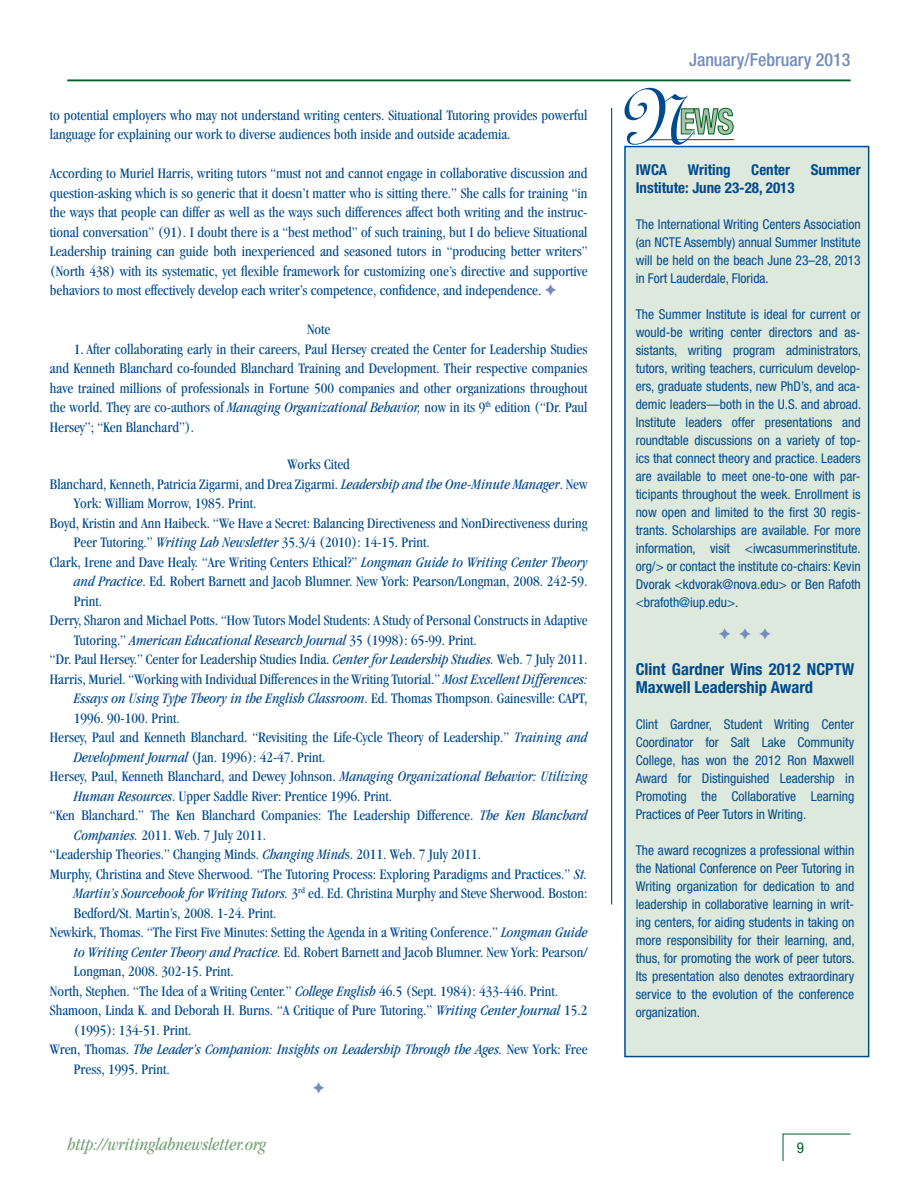
<style>
.page{position:relative;width:918px;height:1188px;background:#fff}
.page>*{position:absolute;margin:0;border:0;box-sizing:border-box;transform-origin:0 0}
.t1{font:italic condensed 18px "Garamond";color:#77a279}
.t2{font:500 condensed 18px "Helvetica Neue";color:#748cbb}
.t3{font:700 condensed 16.5px/18px "Helvetica Neue";color:#004a8d}
.t4{font:condensed 15px/19.5px "Garamond";color:#004a8d;text-align:justify}
.t5{font:italic condensed 15px "Garamond";color:#004a8d}
.t6{font:700 condensed 15px "Helvetica Neue";color:#004a8d}
.t7{font:condensed 15px "Helvetica Neue";color:#006224}
.t8{font:condensed 13.5px/18px "Helvetica Neue";color:#004a8d;text-align:justify}
.s1{font-style:italic}
.s2{font-style:normal}
</style>
<div class="page">
<svg style="left:782px;top:1133px;width:69px;height:28px"></svg>
<hr style="left:611px;top:108px;width:1px;height:796px;background:#006224">
<hr style="left:67px;top:80px;width:783px;height:1px;background:#006224">
<div style="left:624px;top:146px;width:245px;height:911px;background:#dee9dd;border:2px solid #004a8d"></div>
<svg style="left:624px;top:87px;width:109px;height:59px"></svg>
<hr style="left:648px;top:139px;width:86px;height:1px;background:#004a8d">
<p class="t4" style="left:50px;top:105px;width:539px">to potential employers who may not understand writing centers. Situational Tutoring provides powerful language for explaining our work to diverse audiences both inside and outside academia.</p>
<p class="t4" style="left:50px;top:164px;width:539px">According to Muriel Harris, writing tutors “must not and cannot engage in collaborative discussion and question-asking which is so generic that it doesn’t matter who is sitting there.” She calls for training “in the ways that people can differ as well as the ways such differences affect both writing and the instruc&shy;tional conversation” (91). I doubt there is a “best method” of such training, but I do believe Situational Leadership training can guide both inexperienced and seasoned tutors in “producing better writers” (North 438) with its systematic, yet flexible framework for customizing one’s directive and supportive behaviors to most effectively develop each writer’s competence, confidence, and independence.</p>
<p class="t4" style="left:307px;top:320px;width:25px">Note</p>
<p class="t4" style="left:50px;top:339px;width:539px;text-indent:24px">1. After collaborating early in their careers, Paul Hersey created the Center for Leadership Studies and Kenneth Blanchard co-founded Blanchard Training and Development. Their respective companies have trained millions of professionals in Fortune 500 companies and other organizations throughout the world. They are co-authors of <span class="s1">Managing Organizational Behavior,</span> now in its 9<sup>th</sup> edition (“Dr. Paul Hersey”; “Ken Blanchard”).</p>
<p class="t4" style="left:288px;top:455px;width:64px">Works Cited</p>
<p class="t4" style="left:50px;top:474px;width:539px">Blanchard, Kenneth, Patricia Zigarmi, and Drea Zigarmi. <span class="s1">Leadership and the One-Minute Manager</span>. New</p>
<p class="t4" style="left:74px;top:494px;width:184px">York: William Morrow, 1985. Print.</p>
<p class="t4" style="left:50px;top:513px;width:539px">Boyd, Kristin and Ann Haibeck. “We Have a Secret: Balancing Directiveness and NonDirectiveness during</p>
<p class="t4" style="left:74px;top:533px;width:357px">Peer Tutoring.” <span class="s1">Writing Lab Newsletter</span> 35.3/4 (2010): 14-15. Print.</p>
<p class="t4" style="left:50px;top:552px;width:539px">Clark, Irene and Dave Healy. “Are Writing Centers Ethical?” <span class="s1">Longman Guide to Writing Center Theory</span></p>
<p class="t4" style="left:74px;top:572px;width:515px"><span class="s1">and Practice</span>. Ed. Robert Barnett and Jacob Blumner. New York: Pearson/Longman, 2008. 242-59.</p>
<p class="t4" style="left:74px;top:591px;width:30px">Print.</p>
<p class="t4" style="left:50px;top:611px;width:539px">Derry, Sharon and Michael Potts. “How Tutors Model Students: A Study of Personal Constructs in Adaptive</p>
<p class="t5" style="left:74px;top:632px;width:404px"><span class="s2">Tutoring.”</span> American Educational Research Journal <span class="s2">35 (1998): 65-99. Print.</span></p>
<p class="t4" style="left:50px;top:650px;width:539px">“Dr. Paul Hersey.” Center for Leadership Studies India. <span class="s1">Center for Leadership Studies.</span> Web. 7 July 2011.</p>
<p class="t4" style="left:50px;top:669px;width:539px">Harris, Muriel. “Working with Individual Differences in the Writing Tutorial.” <span class="s1">Most Excellent Differences:</span></p>
<p class="t5" style="left:74px;top:690px;width:515px">Essays on Using Type Theory in the English Classroom<span class="s2">. Ed. Thomas Thompson. Gainesville: CAPT,</span></p>
<p class="t4" style="left:74px;top:708px;width:107px">1996. 90-100. Print.</p>
<p class="t4" style="left:50px;top:728px;width:539px">Hersey, Paul and Kenneth Blanchard. “Revisiting the Life-Cycle Theory of Leadership.” <span class="s1">Training and</span></p>
<p class="t4" style="left:74px;top:747px;width:253px"><span class="s1">Development Journal</span> (Jan. 1996): 42-47. Print.</p>
<p class="t4" style="left:50px;top:767px;width:539px">Hersey, Paul, Kenneth Blanchard, and Dewey Johnson. <span class="s1">Managing Organizational Behavior: Utilizing</span></p>
<p class="t4" style="left:74px;top:786px;width:320px"><span class="s1">Human Resources</span>. Upper Saddle River: Prentice 1996. Print.</p>
<p class="t4" style="left:50px;top:806px;width:539px">“Ken Blanchard.” The Ken Blanchard Companies: The Leadership Difference. <span class="s1">The Ken Blanchard</span></p>
<p class="t4" style="left:74px;top:825px;width:194px"><span class="s1">Companies.</span> 2011. Web. 7 July 2011.</p>
<p class="t4" style="left:50px;top:845px;width:433px">“Leadership Theories.” Changing Minds. <span class="s1">Changing Mind</span>s. 2011. Web. 7 July 2011.</p>
<p class="t4" style="left:50px;top:864px;width:539px">Murphy, Christina and Steve Sherwood. “The Tutoring Process: Exploring Paradigms and Practices.” <span class="s1">St.</span></p>
<p class="t4" style="left:74px;top:884px;width:515px"><span class="s1">Martin’s Sourcebook for Writing Tutors.</span> 3<sup>rd</sup> ed. Ed. Christina Murphy and Steve Sherwood. Boston:</p>
<p class="t4" style="left:74px;top:903px;width:204px">Bedford/St. Martin’s, 2008. 1-24. Print.</p>
<p class="t4" style="left:50px;top:923px;width:539px">Newkirk, Thomas. “The First Five Minutes: Setting the Agenda in a Writing Conference.” <span class="s1">Longman Guide</span></p>
<p class="t4" style="left:74px;top:942px;width:515px"><span class="s1">to Writing Center Theory and Practice.</span> Ed. Robert Barnett and Jacob Blumner. New York: Pearson/</p>
<p class="t4" style="left:74px;top:962px;width:161px">Longman, 2008. 302-15. Print.</p>
<p class="t4" style="left:50px;top:981px;width:510px">North, Stephen. “The Idea of a Writing Center.” <span class="s1">College English</span> 46.5 (Sept. 1984): 433-446. Print.</p>
<p class="t4" style="left:50px;top:1001px;width:539px">Shamoon, Linda K. and Deborah H. Burns. “A Critique of Pure Tutoring.” <span class="s1">Writing Center Journal</span> 15.2</p>
<p class="t4" style="left:74px;top:1020px;width:119px">(1995): 134-51. Print.</p>
<p class="t5" style="left:50px;top:1041px;width:539px"><span class="s2">Wren, Thomas.</span> The Leader’s Companion: Insights on Leadership Through the Ages. <span class="s2">New York: Free</span></p>
<p class="t4" style="left:74px;top:1059px;width:97px">Press, 1995. Print.</p>
<p class="t2" style="left:689px;top:49px;width:163px">January/February 2013</p>
<p class="t6" style="left:636px;top:161px;width:33px">IWCA</p>
<p class="t6" style="left:688px;top:161px;width:45px">Writing</p>
<p class="t6" style="left:751px;top:161px;width:40px">Center</p>
<p class="t6" style="left:811px;top:161px;width:51px">Summer</p>
<p class="t6" style="left:636px;top:179px;width:160px">Institute: June 23-28, 2013</p>
<p class="t8" style="left:636px;top:215px;width:227px">The International Writing Centers Association (an NCTE Assembly) annual Summer Institute will be held on the beach June 23–28, 2013 in Fort Lauderdale, Florida.</p>
<p class="t8" style="left:636px;top:305px;width:227px">The Summer Institute is ideal for current or would-be writing center directors and as&shy;sistants, writing program administrators, tutors, writing teachers, curriculum develop&shy;ers, graduate students, new PhD’s, and aca&shy;demic leaders—both in the U.S. and abroad.<br>Institute leaders offer presentations and roundtable discussions on a variety of top&shy;ics that connect theory and practice. Leaders are available to meet one-to-one with par&shy;ticipants throughout the week. Enrollment is now open and limited to the first 30 regis&shy;trants. Scholarships are available. For more information, visit &lt;iwcasummerinstitute. org/&gt; or contact the institute co-chairs: Kevin Dvorak &lt;kdvorak@nova.edu&gt; or Ben Rafoth &lt;brafoth@iup.edu&gt;.</p>
<p class="t3" style="left:636px;top:660px;width:220px">Clint Gardner Wins 2012 NCPTW<br>Maxwell Leadership Award</p>
<p class="t8" style="left:636px;top:715px;width:220px">Clint Gardner, Student Writing Center Coordinator for Salt Lake Community College, has won the 2012 Ron Maxwell Award for Distinguished Leadership in Promoting the Collaborative Learning Practices of Peer Tutors in Writing.</p>
<p class="t8" style="left:636px;top:841px;width:221px">The award recognizes a professional within the National Conference on Peer Tutoring in Writing organization for dedication to and leadership in collaborative learning in writ&shy;ing centers, for aiding students in taking on more responsibility for their learning, and, thus, for promoting the work of peer tutors.<br>Its presentation also denotes extraordinary service to the evolution of the conference organization.</p>
<p class="t1" style="left:67px;top:1135px;width:200px">http://writinglabnewsletter.org</p>
<p class="t7" style="left:797px;top:1139px;width:9px">9</p>
</div>
